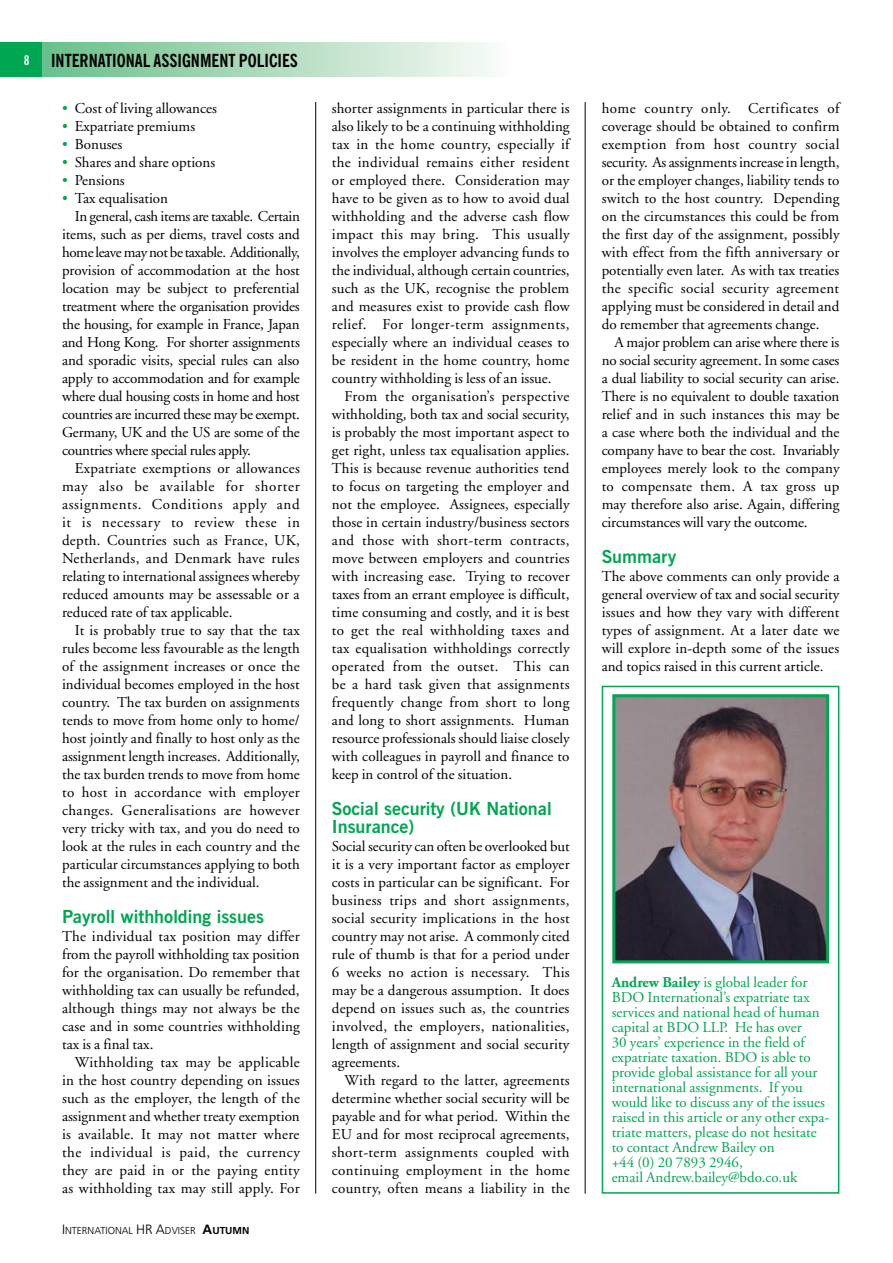
<style>
.page{position:relative;width:893px;height:1263px;background:#fff}
.page>*{position:absolute;margin:0;border:0;box-sizing:border-box;transform-origin:0 0}
.t1{font:700 18px/18px "News Gothic BT";color:#00a651}
.t2{font:700 condensed 18px "News Gothic BT";color:#000}
.t3{font:15px/18px "Adobe Garamond";color:#000;text-align:justify}
.t4{font:15px/15px "Adobe Garamond";color:#00a651}
.t5{font:15px "Adobe Garamond";letter-spacing:-.02em;color:#000}
.t6{font:15px "Adobe Garamond";letter-spacing:.02em;color:#000}
.t7{font:15px "Adobe Garamond";letter-spacing:.025em;color:#000}
.t8{font:15px "Adobe Garamond";letter-spacing:.04em;color:#000}
.t9{font:15px "Adobe Garamond";letter-spacing:-.025em;color:#000}
.t10{font:15px "Adobe Garamond";letter-spacing:.045em;color:#000}
.t11{font:300 10.2px "Frutiger";color:#000}
.s1{font-size:13.5px;color:#fff}
.s2{color:#00a651}
.s3{font-size:13.5px}
.s4{font-weight:700;font-size:13.5px}
.s5{font-weight:700}
</style>
<div class="page">
<div style="left:0;top:43px;width:43px;height:34px;background:#00a651"></div>
<div style="left:43px;top:43px;width:467px;height:34px;background:linear-gradient(to right,#69bf89,#fcfbf9)"></div>
<div style="left:602px;top:686px;width:237px;height:508px;border:2px solid #00a651"></div>
<hr style="left:585px;top:102px;width:1px;height:1092px;background:#000">
<hr style="left:315px;top:102px;width:1px;height:1092px;background:#000">
<img style="left:616px;top:698px;width:209px;height:261px">
<div style="left:612px;top:694px;width:217px;height:269px;border:3px solid #00a651"></div>
<p class="t2" style="left:24px;top:49px;width:276px"><span class="s1">8</span> INTERNATIONAL ASSIGNMENT POLICIES</p>
<p class="t3" style="left:62px;top:100px;width:156px"><span class="s2">•</span> Cost of living allowances</p>
<p class="t3" style="left:62px;top:118px;width:135px"><span class="s2">•</span> Expatriate premiums</p>
<p class="t3" style="left:62px;top:136px;width:62px"><span class="s2">•</span> Bonuses</p>
<p class="t3" style="left:62px;top:154px;width:155px"><span class="s2">•</span> Shares and share options</p>
<p class="t3" style="left:62px;top:172px;width:64px"><span class="s2">•</span> Pensions</p>
<p class="t3" style="left:62px;top:190px;width:107px"><span class="s2">•</span> Tax equalisation</p>
<p class="t5" style="left:75px;top:208px;width:227px">In general, cash items are taxable. Certain</p>
<p class="t3" style="left:62px;top:226px;width:239px">items, such as per diems, travel costs and</p>
<p class="t9" style="left:62px;top:244px;width:239px">home leave may not be taxable. Additionally,</p>
<p class="t3" style="left:62px;top:262px;width:239px">provision of accommodation at the host</p>
<p class="t3" style="left:62px;top:280px;width:239px">location may be subject to preferential</p>
<p class="t3" style="left:62px;top:298px;width:239px">treatment where the organisation provides</p>
<p class="t3" style="left:62px;top:316px;width:239px">the housing, for example in France, Japan</p>
<p class="t3" style="left:62px;top:334px;width:239px">and Hong Kong. For shorter assignments</p>
<p class="t3" style="left:62px;top:352px;width:239px">and sporadic visits, special rules can also</p>
<p class="t3" style="left:62px;top:370px;width:239px">apply to accommodation and for example</p>
<p class="t5" style="left:62px;top:388px;width:239px">where dual housing costs in home and host</p>
<p class="t5" style="left:62px;top:406px;width:239px">countries are incurred these may be exempt.</p>
<p class="t3" style="left:62px;top:424px;width:239px">Germany, UK and the US are some of the</p>
<p class="t5" style="left:62px;top:442px;width:190px">countries where special rules apply.</p>
<p class="t6" style="left:75px;top:460px;width:227px">Expatriate exemptions or allowances</p>
<p class="t10" style="left:62px;top:478px;width:239px">may also be available for shorter</p>
<p class="t8" style="left:62px;top:496px;width:239px">assignments. Conditions apply and</p>
<p class="t8" style="left:62px;top:514px;width:239px">it is necessary to review these in</p>
<p class="t6" style="left:62px;top:532px;width:239px">depth. Countries such as France, UK,</p>
<p class="t6" style="left:62px;top:550px;width:239px">Netherlands, and Denmark have rules</p>
<p class="t3" style="left:62px;top:568px;width:239px">relating to international assignees whereby</p>
<p class="t3" style="left:62px;top:586px;width:239px">reduced amounts may be assessable or a</p>
<p class="t3" style="left:62px;top:604px;width:172px">reduced rate of tax applicable.</p>
<p class="t3" style="left:75px;top:622px;width:227px">It is probably true to say that the tax</p>
<p class="t3" style="left:62px;top:640px;width:239px">rules become less favourable as the length</p>
<p class="t3" style="left:62px;top:658px;width:239px">of the assignment increases or once the</p>
<p class="t3" style="left:62px;top:676px;width:239px">individual becomes employed in the host</p>
<p class="t3" style="left:62px;top:694px;width:239px">country. The tax burden on assignments</p>
<p class="t3" style="left:62px;top:712px;width:239px">tends to move from home only to home/</p>
<p class="t3" style="left:62px;top:730px;width:239px">host jointly and finally to host only as the</p>
<p class="t3" style="left:62px;top:748px;width:239px">assignment length increases. Additionally,</p>
<p class="t3" style="left:62px;top:766px;width:239px">the tax burden trends to move from home</p>
<p class="t7" style="left:62px;top:784px;width:239px">to host in accordance with employer</p>
<p class="t7" style="left:62px;top:802px;width:239px">changes. Generalisations are however</p>
<p class="t3" style="left:62px;top:820px;width:239px">very tricky with tax, and you do need to</p>
<p class="t3" style="left:62px;top:838px;width:239px">look at the rules in each country and the</p>
<p class="t3" style="left:62px;top:856px;width:239px">particular circumstances applying to both</p>
<p class="t3" style="left:62px;top:874px;width:199px">the assignment and the individual.</p>
<p class="t1" style="left:62px;top:907px;width:203px">Payroll withholding issues</p>
<p class="t3" style="left:62px;top:928px;width:239px">The individual tax position may differ from the payroll withholding tax position for the organisation. Do remember that withholding tax can usually be refunded, although things may not always be the case and in some countries withholding tax is a final tax.</p>
<p class="t3" style="left:62px;top:1054px;width:239px;text-indent:13px">Withholding tax may be applicable in the host country depending on issues such as the employer, the length of the assignment and whether treaty exemption is available. It may not matter where the individual is paid, the currency they are paid in or the paying entity as withholding tax may still apply. For</p>
<p class="t11" style="left:62px;top:1224px;width:189px"><span class="s3">I</span>NTERNATIONAL <span class="s3">HR A</span>DVISER <span class="s4">A</span><span class="s5">UTUMN</span></p>
<p class="t3" style="left:332px;top:100px;width:239px">shorter assignments in particular there is also likely to be a continuing withholding tax in the home country, especially if the individual remains either resident or employed there. Consideration may have to be given as to how to avoid dual withholding and the adverse cash flow impact this may bring. This usually involves the employer advancing funds to the individual, although certain countries, such as the UK, recognise the problem and measures exist to provide cash flow relief. For longer-term assignments, especially where an individual ceases to be resident in the home country, home country withholding is less of an issue.</p>
<p class="t3" style="left:332px;top:388px;width:239px;text-indent:13px">From the organisation’s perspective withholding, both tax and social security, is probably the most important aspect to get right, unless tax equalisation applies.<br>This is because revenue authorities tend to focus on targeting the employer and not the employee. Assignees, especially those in certain industry/business sectors and those with short-term contracts, move between employers and countries with increasing ease. Trying to recover taxes from an errant employee is difficult, time consuming and costly, and it is best to get the real withholding taxes and tax equalisation withholdings correctly operated from the outset. This can be a hard task given that assignments frequently change from short to long and long to short assignments. Human resource professionals should liaise closely with colleagues in payroll and finance to keep in control of the situation.</p>
<p class="t1" style="left:332px;top:799px;width:221px">Social security (UK National<br>Insurance)</p>
<p class="t3" style="left:332px;top:838px;width:239px">Social security can often be overlooked but it is a very important factor as employer costs in particular can be significant. For business trips and short assignments, social security implications in the host country may not arise. A commonly cited rule of thumb is that for a period under 6 weeks no action is necessary. This may be a dangerous assumption. It does depend on issues such as, the countries involved, the employers, nationalities, length of assignment and social security agreements.</p>
<p class="t3" style="left:332px;top:1072px;width:239px;text-indent:13px">With regard to the latter, agreements determine whether social security will be payable and for what period. Within the EU and for most reciprocal agreements, short-term assignments coupled with continuing employment in the home country, often means a liability in the</p>
<p class="t3" style="left:602px;top:100px;width:239px">home country only. Certificates of coverage should be obtained to confirm exemption from host country social security. As assignments increase in length, or the employer changes, liability tends to switch to the host country. Depending on the circumstances this could be from the first day of the assignment, possibly with effect from the fifth anniversary or potentially even later. As with tax treaties the specific social security agreement applying must be considered in detail and do remember that agreements change.</p>
<p class="t3" style="left:602px;top:334px;width:239px;text-indent:13px">A major problem can arise where there is no social security agreement. In some cases a dual liability to social security can arise.<br>There is no equivalent to double taxation relief and in such instances this may be a case where both the individual and the company have to bear the cost. Invariably employees merely look to the company to compensate them. A tax gross up may therefore also arise. Again, differing circumstances will vary the outcome.</p>
<p class="t1" style="left:602px;top:547px;width:76px">Summary</p>
<p class="t3" style="left:602px;top:568px;width:239px">The above comments can only provide a general overview of tax and social security issues and how they vary with different types of assignment. At a later date we will explore in-depth some of the issues and topics raised in this current article.</p>
<p class="t4" style="left:612px;top:975px;width:219px"><span class="s5">Andrew Bailey</span> is global leader for BDO International’s expatriate tax services and national head of human capital at BDO LLP. He has over<br>30 years’ experience in the field of expatriate taxation. BDO is able to provide global assistance for all your international assignments. If you would like to discuss any of the issues raised in this article or any other expa&shy;triate matters, please do not hesitate to contact Andrew Bailey on<br>+44 (0) 20 7893 2946,<br>email Andrew.bailey@bdo.co.uk</p>
</div>
